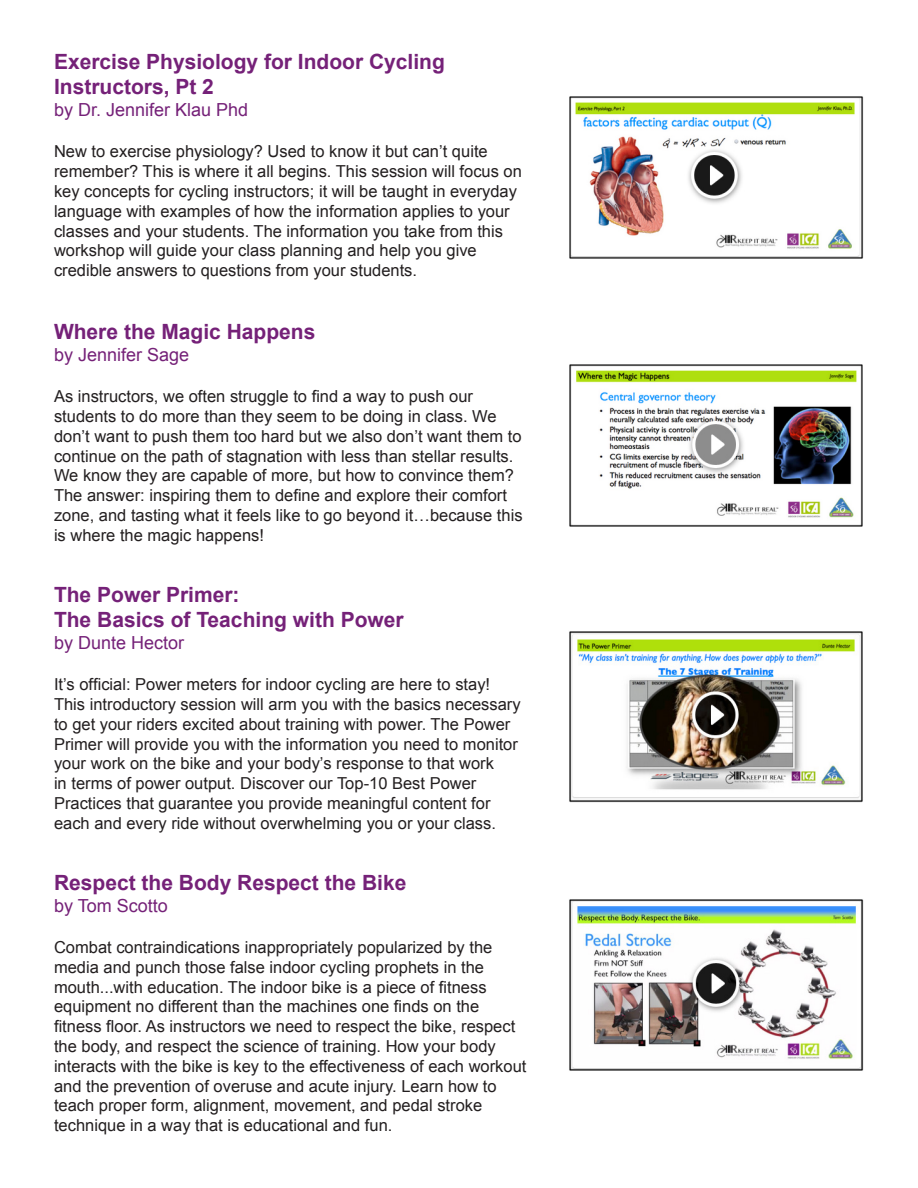
<style>
.page{position:relative;width:918px;height:1188px;background:#fff}
.page>*{position:absolute;margin:0;border:0;box-sizing:border-box;transform-origin:0 0}
.t1{font:700 21px/25.2px "Arial";color:#752178}
.t2{font:18px "Arial";color:#752178}
.t3{font:16.5px/19.8px "Arial";color:#231f20}
</style>
<div class="page">
<img style="left:569px;top:96px;width:295px;height:163px">
<img style="left:569px;top:364px;width:294px;height:163px">
<img style="left:569px;top:631px;width:294px;height:171px">
<img style="left:569px;top:899px;width:295px;height:172px">
<p class="t1" style="left:54px;top:50px;width:392px">Exercise Physiology for Indoor Cycling<br>Instructors, Pt 2</p>
<p class="t2" style="left:54px;top:98px;width:196px">by Dr. Jennifer Klau Phd</p>
<p class="t3" style="left:54px;top:142px;width:469px">New to exercise physiology? Used to know it but can’t quite remember? This is where it all begins. This session will focus on key concepts for cycling instructors; it will be taught in everyday language with examples of how the information applies to your classes and your students. The information you take from this workshop will guide your class planning and help you give credible answers to questions from your students.</p>
<p class="t1" style="left:54px;top:320px;width:263px">Where the Magic Happens</p>
<p class="t2" style="left:54px;top:343px;width:137px">by Jennifer Sage</p>
<p class="t3" style="left:54px;top:387px;width:470px">As instructors, we often struggle to find a way to push our students to do more than they seem to be doing in class. We don’t want to push them too hard but we also don’t want them to continue on the path of stagnation with less than stellar results.<br>We know they are capable of more, but how to convince them?<br>The answer: inspiring them to define and explore their comfort zone, and tasting what it feels like to go beyond it…because this is where the magic happens!</p>
<p class="t1" style="left:54px;top:583px;width:187px">The Power Primer:</p>
<p class="t1" style="left:54px;top:608px;width:351px">The Basics of Teaching with Power</p>
<p class="t2" style="left:54px;top:631px;width:132px">by Dunte Hector</p>
<p class="t3" style="left:54px;top:675px;width:468px">It’s official: Power meters for indoor cycling are here to stay!<br>This introductory session will arm you with the basics necessary to get your riders excited about training with power. The Power Primer will provide you with the information you need to monitor your work on the bike and your body’s response to that work<br>in terms of power output. Discover our Top-10 Best Power Practices that guarantee you provide meaningful content for each and every ride without overwhelming you or your class.</p>
<p class="t1" style="left:54px;top:871px;width:354px">Respect the Body Respect the Bike</p>
<p class="t2" style="left:54px;top:894px;width:115px">by Tom Scotto</p>
<p class="t3" style="left:54px;top:938px;width:474px">Combat contraindications inappropriately popularized by the media and punch those false indoor cycling prophets in the mouth...with education. The indoor bike is a piece of fitness equipment no different than the machines one finds on the fitness floor. As instructors we need to respect the bike, respect the body, and respect the science of training. How your body interacts with the bike is key to the effectiveness of each workout and the prevention of overuse and acute injury. Learn how to teach proper form, alignment, movement, and pedal stroke technique in a way that is educational and fun.</p>
</div>
